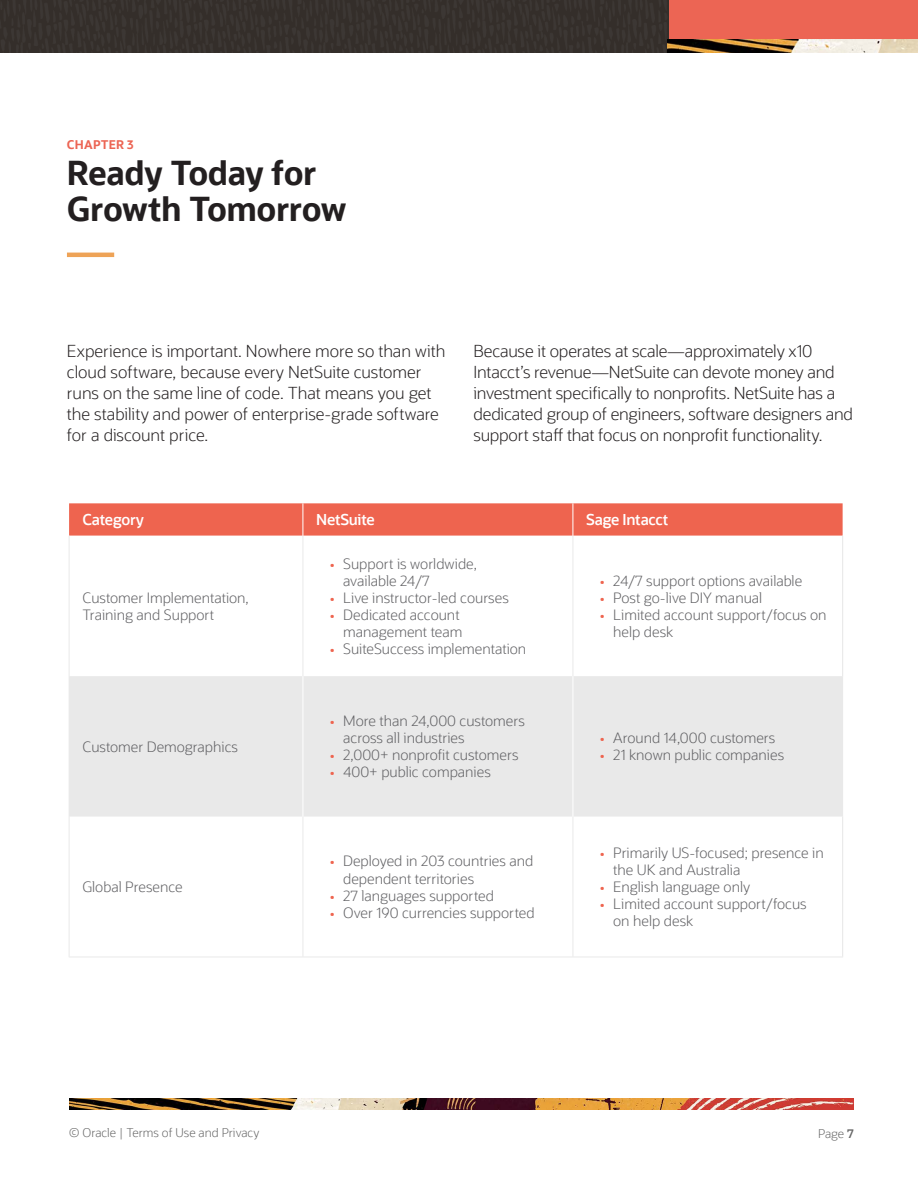
<style>
.page{position:relative;width:918px;height:1188px;background:#fff}
.page>*{position:absolute;margin:0;border:0;box-sizing:border-box;transform-origin:0 0}
.read-time{font:700 33px/36px "Oracle Sans";letter-spacing:-.015em;color:#231f20}
.Main_Body_2016{font:300 16.5px/21px "Oracle Sans";letter-spacing:-.005em;color:#231f20}
.t1{font:600 15px "Oracle Sans";letter-spacing:-.02em;color:#fff}
.t2{font:300 14.25px/17.1px "Oracle Sans";color:#5f5f62}
.t3{font:300 12px "Oracle Sans";color:#666}
.read-time-2{font:700 12px "Oracle Sans";letter-spacing:.025em;color:#ec6554}
.s1{font-weight:400;color:#ee644f}
.s2{font-weight:600}
</style>
<div class="page">
<div style="left:669px;top:0;width:249px;height:50px;background:#ec6554"></div>
<img style="left:0;top:0;width:669px;height:52px">
<img style="left:668px;top:39px;width:250px;height:13px">
<img style="left:70px;top:1099px;width:784px;height:10px">
<hr style="left:67px;top:253px;width:47px;height:4px;background:#eea357">
<div style="left:69px;top:503px;width:774px;height:33px;background:#ee644f"></div>
<svg style="left:70px;top:536px;width:772px;height:421px"></svg>
<div style="left:70px;top:676px;width:772px;height:141px;background:#e9e9e9"></div>
<hr style="left:69px;top:536px;width:1px;height:140px;background:#e9e9e9">
<hr style="left:69px;top:817px;width:1px;height:140px;background:#e9e9e9">
<hr style="left:303px;top:536px;width:1px;height:140px;background:#e9e9e9">
<hr style="left:303px;top:817px;width:1px;height:140px;background:#e9e9e9">
<hr style="left:573px;top:536px;width:1px;height:140px;background:#e9e9e9">
<hr style="left:842px;top:536px;width:1px;height:140px;background:#e9e9e9">
<hr style="left:573px;top:817px;width:1px;height:140px;background:#e9e9e9">
<hr style="left:842px;top:817px;width:1px;height:140px;background:#e9e9e9">
<hr style="left:303px;top:676px;width:1px;height:141px;background:#fff">
<hr style="left:573px;top:676px;width:1px;height:141px;background:#fff">
<hr style="left:842px;top:676px;width:1px;height:141px;background:#e9e9e9">
<hr style="left:69px;top:676px;width:1px;height:141px;background:#e9e9e9">
<hr style="left:69px;top:957px;width:234px;height:1px;background:#e9e9e9">
<hr style="left:303px;top:957px;width:270px;height:1px;background:#e9e9e9">
<hr style="left:573px;top:957px;width:270px;height:1px;background:#e9e9e9">
<hr style="left:303px;top:503px;width:1px;height:33px;background:#fff">
<hr style="left:573px;top:503px;width:1px;height:33px;background:#fff">
<p class="read-time-2" style="left:67px;top:137px;width:68px">CHAPTER 3</p>
<p class="read-time" style="left:67px;top:156px;width:281px">Ready Today for<br>Growth Tomorrow</p>
<p class="Main_Body_2016" style="left:67px;top:341px;width:380px">Experience is important. Nowhere more so than with cloud software, because every NetSuite customer runs on the same line of code. That means you get the stability and power of enterprise-grade software for a discount price.</p>
<p class="Main_Body_2016" style="left:473px;top:341px;width:381px">Because it operates at scale—approximately x10<br>Intacct’s revenue—NetSuite can devote money and investment specifically to nonprofits. NetSuite has a dedicated group of engineers, software designers and support staff that focus on nonprofit functionality.</p>
<p class="t1" style="left:82px;top:510px;width:63px">Category</p>
<p class="t1" style="left:316px;top:510px;width:60px">NetSuite</p>
<p class="t1" style="left:586px;top:510px;width:84px">Sage Intacct</p>
<p class="t2" style="left:82px;top:589px;width:168px">Customer Implementation,</p>
<p class="t2" style="left:82px;top:606px;width:133px">Training and Support</p>
<p class="t2" style="left:82px;top:738px;width:157px">Customer Demographics</p>
<p class="t2" style="left:82px;top:879px;width:102px">Global Presence</p>
<p class="t2" style="left:343px;top:555px;width:135px;text-indent:-14px"><span class="s1">•</span> Support is worldwide, available 24/7</p>
<p class="t2" style="left:330px;top:589px;width:181px"><span class="s1">•</span> Live instructor-led courses</p>
<p class="t2" style="left:330px;top:606px;width:134px;text-align:right"><span class="s1">•</span> Dedicated account management team</p>
<p class="t2" style="left:330px;top:641px;width:198px"><span class="s1">•</span> SuiteSuccess implementation</p>
<p class="t2" style="left:343px;top:713px;width:183px;text-indent:-14px"><span class="s1">•</span> More than 24,000 customers across all industries</p>
<p class="t2" style="left:330px;top:747px;width:190px"><span class="s1">•</span> 2,000+ nonprofit customers</p>
<p class="t2" style="left:330px;top:764px;width:163px"><span class="s1">•</span> 400+ public companies</p>
<p class="t2" style="left:343px;top:853px;width:192px;text-indent:-14px"><span class="s1">•</span> Deployed in 203 countries and dependent territories</p>
<p class="t2" style="left:330px;top:887px;width:166px"><span class="s1">•</span> 27 languages supported</p>
<p class="t2" style="left:330px;top:904px;width:206px"><span class="s1">•</span> Over 190 currencies supported</p>
<p class="t2" style="left:600px;top:572px;width:204px"><span class="s1">•</span> 24/7 support options available</p>
<p class="t2" style="left:600px;top:589px;width:164px"><span class="s1">•</span> Post go-live DIY manual</p>
<p class="t2" style="left:613px;top:606px;width:215px;text-indent:-14px"><span class="s1">•</span> Limited account support/focus on help desk</p>
<p class="t2" style="left:600px;top:730px;width:177px"><span class="s1">•</span> Around 14,000 customers</p>
<p class="t2" style="left:600px;top:747px;width:186px"><span class="s1">•</span> 21 known public companies</p>
<p class="t2" style="left:613px;top:844px;width:212px;text-indent:-14px"><span class="s1">•</span> Primarily US-focused; presence in the UK and Australia</p>
<p class="t2" style="left:600px;top:879px;width:152px"><span class="s1">•</span> English language only</p>
<p class="t2" style="left:613px;top:896px;width:195px;text-indent:-14px"><span class="s1">•</span> Limited account support/focus on help desk</p>
<p class="t3" style="left:69px;top:1126px;width:192px">© Oracle | Terms of Use and Privacy</p>
<p class="t3" style="left:818px;top:1127px;width:37px">Page <span class="s2">7</span></p>
</div>
